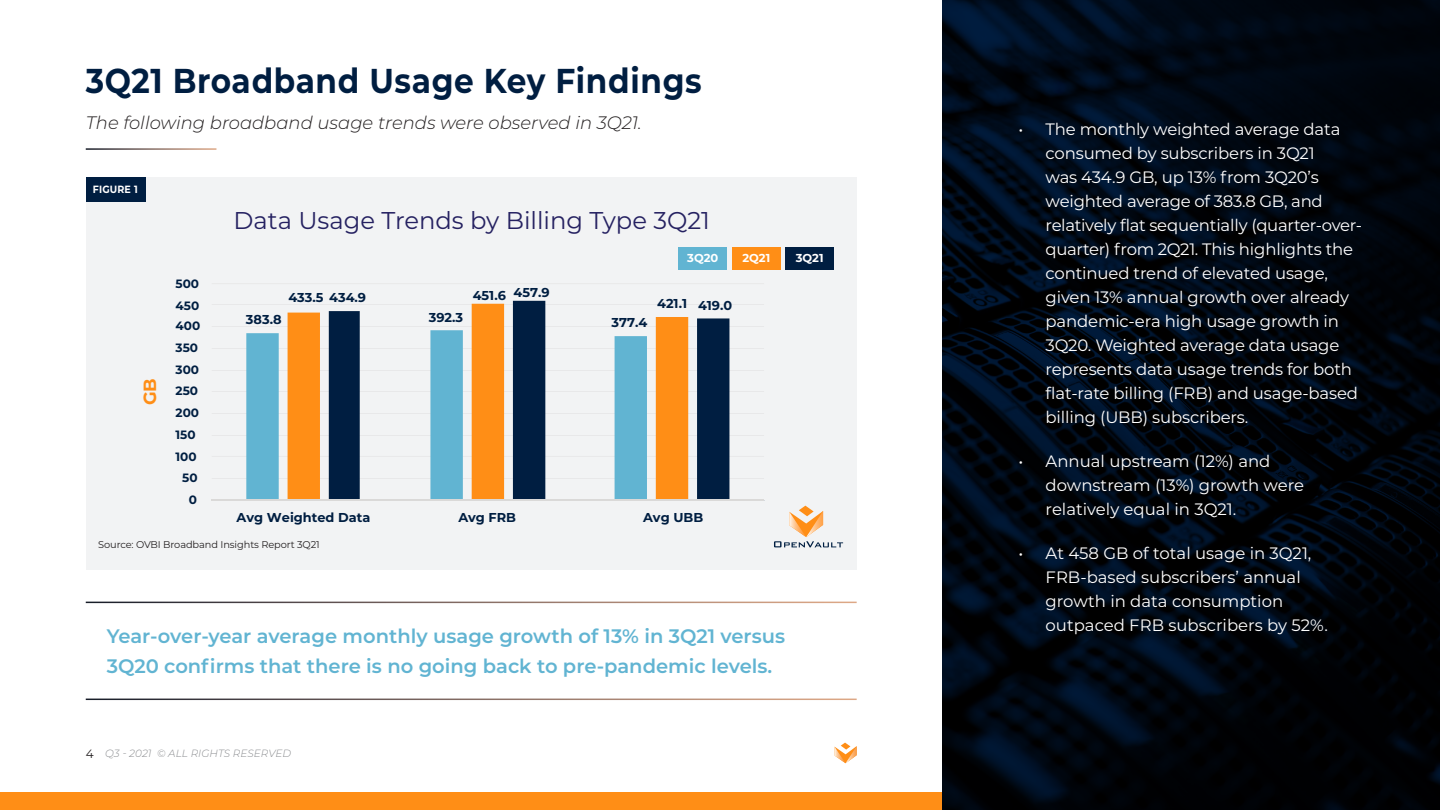
<style>
.page{position:relative;width:1440px;height:810px;background:#fff}
.page>*{position:absolute;margin:0;border:0;box-sizing:border-box;transform-origin:0 0}
.t1{font:700 34.5px "Montserrat";letter-spacing:.02em;color:#001e41;scale:.9 1}
.t2{font:24.3px "Montserrat";color:#252161}
.t3{font:600 19.5px/30px "Montserrat";color:#61b4d2}
.Body_Copy{font:italic 300 18px "Montserrat";color:#231f20}
.t4{font:700 17.7px "Montserrat";color:#ff8e16}
.t5{font:16.5px/24px "Montserrat";letter-spacing:-.01em;color:#fff}
.t6{font:700 12.9px "Montserrat";color:#001e41}
.t7{font:700 12.15px "Montserrat";color:#001e41}
.t8{font:700 11.55px "Montserrat";color:#fff}
.t9{font:italic 300 10.5px "Montserrat";color:#8a8c8f}
.t10{font:700 10.5px "Montserrat";letter-spacing:.02em;color:#fff;scale:.9 1}
.t11{font:9.75px "Montserrat";letter-spacing:-.01em;color:#231f20}
.s1{font-weight:400;font-style:normal;font-size:12px;color:#231f20}
</style>
<div class="page">
<svg style="left:834px;top:743px;width:22px;height:20px"></svg>
<div style="left:0;top:793px;width:945px;height:17px;background:#ff8e16"></div>
<svg style="left:942px;top:0;width:498px;height:810px;background:#000710"></svg>
<div style="left:86px;top:177px;width:771px;height:392px;background:#f2f3f4"></div>
<hr style="left:212px;top:478px;width:552px;height:1px;background:#dad9d8">
<hr style="left:212px;top:456px;width:552px;height:1px;background:#dad9d8">
<hr style="left:212px;top:435px;width:552px;height:1px;background:#dad9d8">
<hr style="left:212px;top:413px;width:552px;height:1px;background:#dad9d8">
<hr style="left:212px;top:391px;width:552px;height:1px;background:#dad9d8">
<hr style="left:212px;top:371px;width:552px;height:1px;background:#dad9d8">
<hr style="left:212px;top:348px;width:552px;height:1px;background:#dad9d8">
<hr style="left:212px;top:326px;width:552px;height:1px;background:#dad9d8">
<hr style="left:212px;top:304px;width:552px;height:1px;background:#dad9d8">
<hr style="left:212px;top:284px;width:552px;height:1px;background:#dad9d8">
<svg style="left:246px;top:333px;width:41px;height:167px;fill:#61b4d2"></svg>
<svg style="left:287px;top:304px;width:42px;height:196px;fill:#ff8e16"></svg>
<svg style="left:329px;top:301px;width:400px;height:199px"></svg>
<hr style="left:212px;top:500px;width:552px;height:1px;background:#dad9d8">
<div style="left:679px;top:247px;width:48px;height:23px;background:#61b4d2"></div>
<div style="left:732px;top:247px;width:48px;height:23px;background:#ff8e16"></div>
<div style="left:785px;top:247px;width:48px;height:23px;background:#001e41"></div>
<svg style="left:774px;top:506px;width:69px;height:41px"></svg>
<div style="left:86px;top:177px;width:60px;height:24px;background:#001e41"></div>
<p class="t1" style="left:86px;top:56px;width:686px">3Q21 Broadband Usage Key Findings</p>
<p class="Body_Copy" style="left:86px;top:110px;width:557px">The following broadband usage trends were observed in 3Q21.</p>
<p class="t5" style="left:1045px;top:116px;width:318px;text-indent:-27px">• The monthly weighted average data consumed by subscribers in 3Q21<br>was 434.9 GB, up 13% from 3Q20’s weighted average of 383.8 GB, and relatively flat sequentially (quarter-over&shy;quarter) from 2Q21. This highlights the continued trend of elevated usage, given 13% annual growth over already pandemic-era high usage growth in 3Q20. Weighted average data usage represents data usage trends for both flat-rate billing (FRB) and usage-based billing (UBB) subscribers.</p>
<p class="t5" style="left:1045px;top:449px;width:260px;text-indent:-27px">• Annual upstream (12%) and downstream (13%) growth were relatively equal in 3Q21.</p>
<p class="t5" style="left:1045px;top:541px;width:284px;text-indent:-27px">• At 458 GB of total usage in 3Q21,<br>FRB-based subscribers’ annual growth in data consumption outpaced FRB subscribers by 52%.</p>
<p class="t10" style="left:93px;top:182px;width:51px">FIGURE 1</p>
<p class="t2" style="left:233px;top:203px;width:478px">Data Usage Trends by Billing Type 3Q21</p>
<p class="t8" style="left:687px;top:250px;width:33px">3Q20</p>
<p class="t8" style="left:742px;top:250px;width:29px">2Q21</p>
<p class="t8" style="left:795px;top:250px;width:29px">3Q21</p>
<p class="t7" style="left:176px;top:274px;width:25px">500</p>
<p class="t6" style="left:513px;top:283px;width:38px">457.9</p>
<p class="t6" style="left:288px;top:288px;width:79px">433.5 434.9</p>
<p class="t6" style="left:473px;top:286px;width:35px">451.6</p>
<p class="t6" style="left:657px;top:294px;width:31px">421.1</p>
<p class="t6" style="left:698px;top:296px;width:36px">419.0</p>
<p class="t7" style="left:176px;top:297px;width:25px">450</p>
<p class="t6" style="left:246px;top:310px;width:37px">383.8</p>
<p class="t6" style="left:429px;top:308px;width:36px">392.3</p>
<p class="t6" style="left:611px;top:313px;width:37px">377.4</p>
<p class="t7" style="left:176px;top:317px;width:26px">400</p>
<p class="t7" style="left:176px;top:339px;width:24px">350</p>
<p class="t7" style="left:176px;top:361px;width:25px">300</p>
<p class="t4" style="left:137px;top:405px;width:29px;rotate:-90deg">GB</p>
<p class="t7" style="left:176px;top:382px;width:24px">250</p>
<p class="t7" style="left:176px;top:404px;width:25px">200</p>
<p class="t7" style="left:176px;top:426px;width:22px">150</p>
<p class="t7" style="left:176px;top:448px;width:23px">100</p>
<p class="t7" style="left:182px;top:469px;width:17px">50</p>
<p class="t7" style="left:189px;top:491px;width:10px">0</p>
<p class="t6" style="left:237px;top:508px;width:135px">Avg Weighted Data</p>
<p class="t6" style="left:458px;top:508px;width:59px">Avg FRB</p>
<p class="t6" style="left:643px;top:508px;width:62px">Avg UBB</p>
<p class="t11" style="left:98px;top:538px;width:223px">Source: OVBI Broadband Insights Report 3Q21</p>
<p class="t3" style="left:107px;top:620px;width:680px">Year-over-year average monthly usage growth of 13% in 3Q21 versus<br>3Q20 confirms that there is no going back to pre-pandemic levels.</p>
<p class="t9" style="left:86px;top:747px;width:207px"><span class="s1">4</span> Q3 - 2021 © ALL RIGHTS RESERVED</p>
</div>
